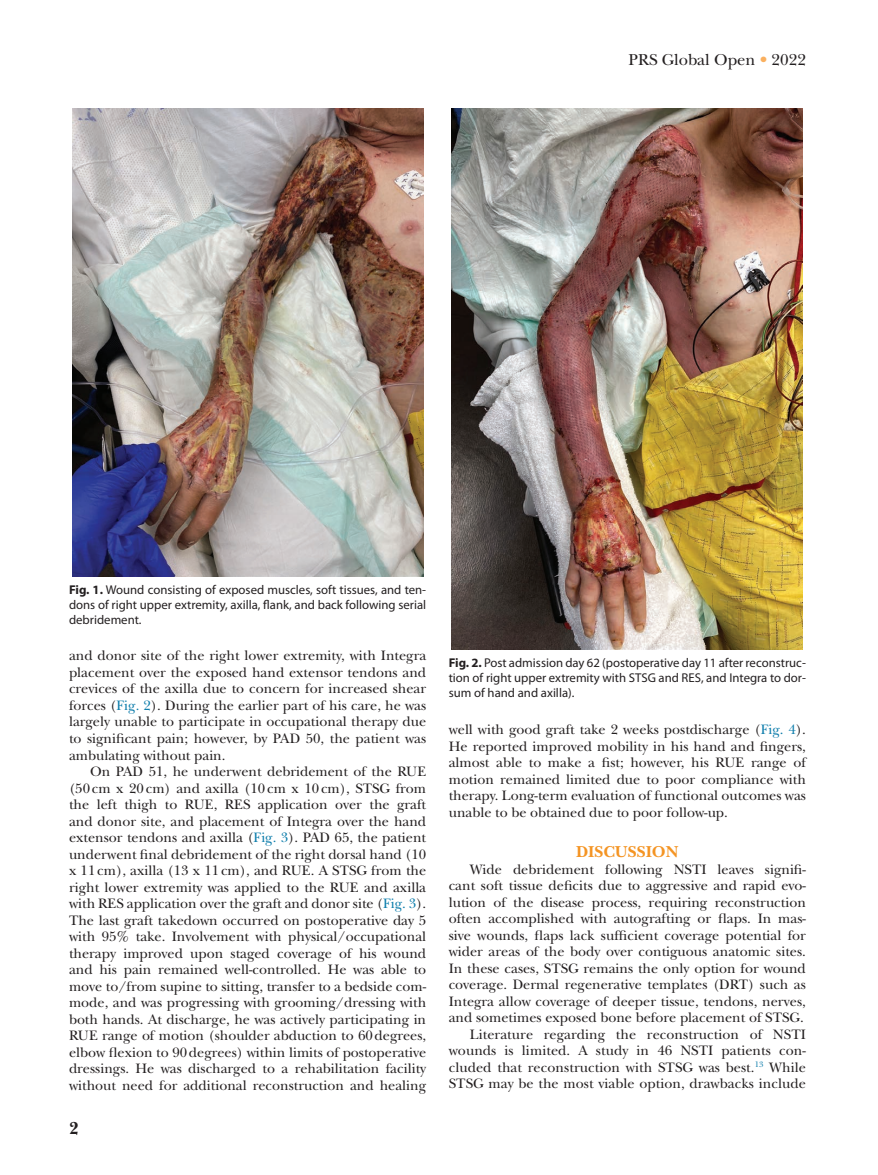
<style>
.page{position:relative;width:878px;height:1175px;background:#fff}
.page>*{position:absolute;margin:0;border:0;box-sizing:border-box;transform-origin:0 0}
.t1{font:700 18px "New Baskerville Std";color:#231f20}
.t2{font:16.5px "New Baskerville Std";color:#231f20}
.t3{font:700 16.5px "New Baskerville Std";color:#f49423}
.t4{font:14.25px/16.5px "New Baskerville Std";color:#231f20;text-align:justify}
.t5{font:12.75px/15px "Myriad Pro";color:#231f20;text-align:justify}
.s1{color:#fab05f}
.s2{font-weight:700}
.s3{color:#0f7eac}
</style>
<div class="page">
<img style="left:452px;top:108px;width:350px;height:542px">
<img style="left:72px;top:108px;width:351px;height:468px">
<p class="t2" style="left:628px;top:50px;width:179px">PRS Global Open <span class="s1">•</span> 2022</p>
<p class="t5" style="left:69px;top:581px;width:359px"><span class="s2">Fig. 1.</span> Wound consisting of exposed muscles, soft tissues, and ten&shy;dons of right upper extremity, axilla, flank, and back following serial debridement.</p>
<p class="t4" style="left:69px;top:647px;width:359px">and donor site of the right lower extremity, with Integra placement over the exposed hand extensor tendons and crevices of the axilla due to concern for increased shear forces (<span class="s3">Fig. 2</span>). During the earlier part of his care, he was largely unable to participate in occupational therapy due to significant pain; however, by PAD 50, the patient was ambulating without pain.</p>
<p class="t4" style="left:69px;top:763px;width:359px;text-indent:21px">On PAD 51, he underwent debridement of the RUE (50cm x 20cm) and axilla (10cm x 10cm), STSG from the left thigh to RUE, RES application over the graft and donor site, and placement of Integra over the hand extensor tendons and axilla (<span class="s3">Fig. 3</span>). PAD 65, the patient underwent final debridement of the right dorsal hand (10 x 11cm), axilla (13 x 11cm), and RUE. A STSG from the right lower extremity was applied to the RUE and axilla with RES application over the graft and donor site (<span class="s3">Fig. 3</span>).<br>The last graft takedown occurred on postoperative day 5 with 95% take. Involvement with physical/occupational therapy improved upon staged coverage of his wound and his pain remained well-controlled. He was able to move to/from supine to sitting, transfer to a bedside com&shy;mode, and was progressing with grooming/dressing with both hands. At discharge, he was actively participating in RUE range of motion (shoulder abduction to 60degrees, elbow flexion to 90degrees) within limits of postoperative dressings. He was discharged to a rehabilitation facility without need for additional reconstruction and healing</p>
<p class="t1" style="left:69px;top:1118px;width:11px">2</p>
<p class="t5" style="left:448px;top:655px;width:358px"><span class="s2">Fig. 2.</span> Post admission day 62 (postoperative day 11 after reconstruc&shy;tion of right upper extremity with STSG and RES, and Integra to dor&shy;sum of hand and axilla).</p>
<p class="t4" style="left:448px;top:721px;width:359px">well with good graft take 2 weeks postdischarge (<span class="s3">Fig. 4</span>).<br>He reported improved mobility in his hand and fingers, almost able to make a fist; however, his RUE range of motion remained limited due to poor compliance with therapy. Long-term evaluation of functional outcomes was unable to be obtained due to poor follow-up.</p>
<p class="t3" style="left:576px;top:842px;width:104px">DISCUSSION</p>
<p class="t4" style="left:448px;top:861px;width:359px;text-align:right">Wide debridement following NSTI leaves signifi&shy;cant soft tissue deficits due to aggressive and rapid evo&shy;lution of the disease process, requiring reconstruction often accomplished with autografting or flaps. In mas&shy;sive wounds, flaps lack sufficient coverage potential for wider areas of the body over contiguous anatomic sites.<br>In these cases, STSG remains the only option for wound coverage. Dermal regenerative templates (DRT) such as Integra allow coverage of deeper tissue, tendons, nerves, and sometimes exposed bone before placement of STSG.<br>Literature regarding the reconstruction of NSTI wounds is limited. A study in 46 NSTI patients con&shy;cluded that reconstruction with STSG was best.<sup>13</sup> While STSG may be the most viable option, drawbacks include</p>
</div>
